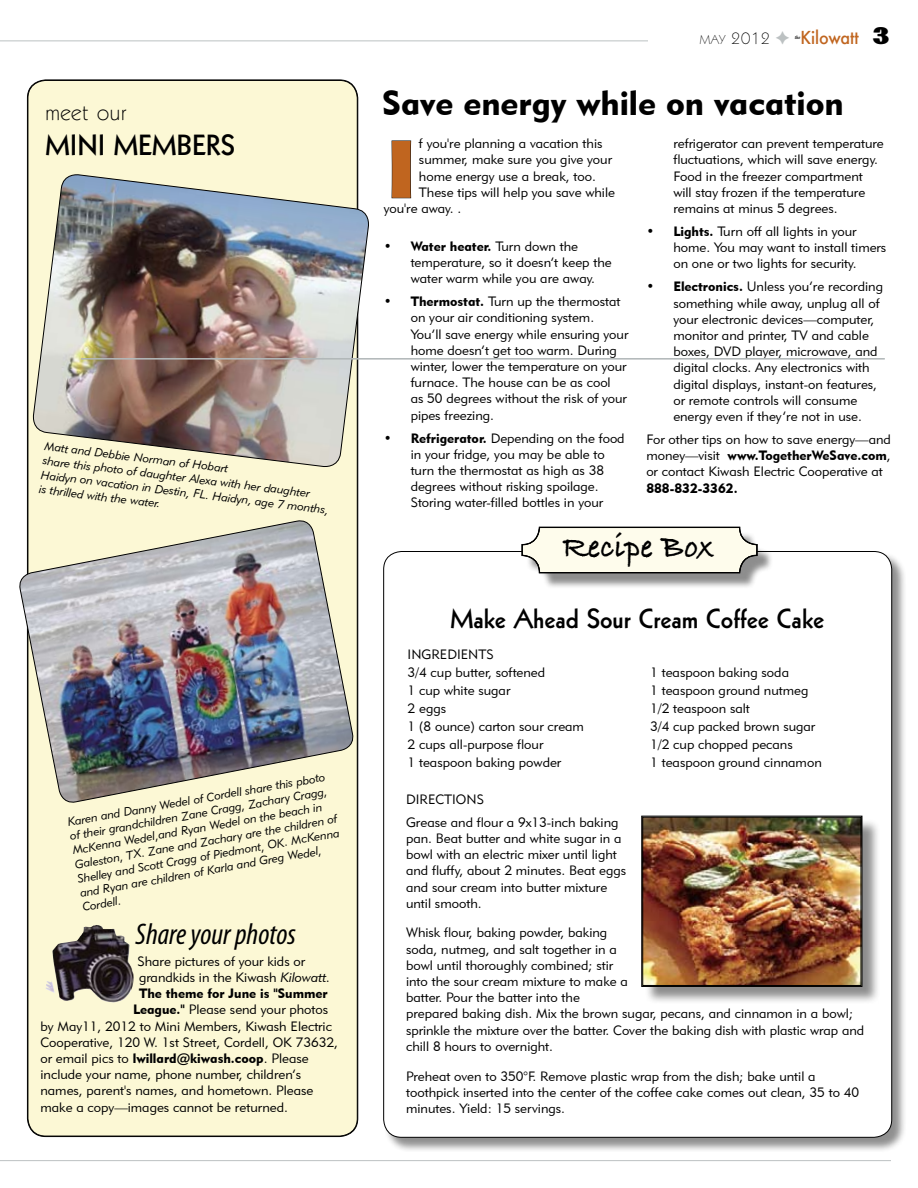
<style>
.page{position:relative;width:918px;height:1188px;background:#fff}
.page>*{position:absolute;margin:0;border:0;box-sizing:border-box;transform-origin:0 0}
.t1{font:900 79.95px "Lithos Pro";color:#c0651f}
.t2{font:34.5px "Geometric 415 BT Black A";color:#000}
.t3{font:33px "Bradley Hand ITCTT Bold";color:#000}
.t4{font:italic condensed 30px "Myriad Pro";color:#000}
.t5{font:28.5px "Geometric 231 BT Bold C";color:#000}
.t6{font:28.5px "Geometric 231 BT Light C";color:#000}
.t7{font:27px "Geometric 231 BT Bold C";color:#000}
.t8{font:18px "Geometric 231 BT Light C";color:#000}
.t9{font:500 17.55px "Futura";color:#c0651f;scale:.92 1}
.t10{font:13.5px/16.2px "Geometric 415 BT Lite A";color:#000}
.t11{font:13.5px "Geometric 415 BT Black A";color:#000}
.t12{font:12px/14.4px "Geometric 415 BT Lite Italic A";color:#000}
.t13{font:italic 700 condensed 5.1px "Minion Pro";color:#000;scale:.92 1}
.s1{font-family:"Geometric 415 BT Lite Italic A"}
.s2{font-family:"Geometric 415 BT Black A"}
.s3{font-size:12.6px}
.s4{font-family:"Geometric";font-weight:400;font-size:24px;color:#000}
.s5{font-family:"Geometric 415 BT Lite A"}
</style>
<div class="page">
<div style="left:28px;top:80px;width:329px;height:1056px;background:#fcf8d5;border-radius:18px"></div>
<hr style="left:0;top:40px;width:648px;height:1px;background:#bcc1c2">
<hr style="left:0;top:1160px;width:891px;height:1px;background:#bcc1c2">
<div style="left:383px;top:551px;width:530px;height:616px;background:#000;opacity:.44"></div>
<div style="left:384px;top:552px;width:508px;height:585px;background:#fff;border-radius:18px"></div>
<div style="left:526px;top:532px;width:260px;height:71px;background:#000;opacity:.45"></div>
<svg style="left:524px;top:530px;width:233px;height:43px;background:#f7f5e6"></svg>
<div style="left:522px;top:527px;width:235px;height:46px;border:1px solid #000;border-radius:17px"></div>
<div style="left:522px;top:528px;width:235px;height:45px;border:1px solid #000;border-radius:17px"></div>
<div style="left:644px;top:818px;width:255px;height:206px;background:#000;opacity:.45"></div>
<img style="left:641px;top:816px;width:221px;height:171px">
<div style="left:642px;top:817px;width:219px;height:169px;border:1px solid #000"></div>
<svg style="left:391px;top:140px;width:20px;height:59px"></svg>
<img style="left:32px;top:173px;width:337px;height:295px">
<img style="left:46px;top:925px;width:88px;height:78px">
<hr style="left:81px;top:358px;width:804px;height:1px;background:#b2b8b9">
<hr style="left:81px;top:359px;width:804px;height:1px;background:#b2b8b9">
<img style="left:19px;top:519px;width:335px;height:286px">
<h3 class="t6" style="left:45px;top:92px;width:83px">meet our</h3>
<h3 class="t5" style="left:45px;top:126px;width:190px">mini members</h3>
<p class="t12" style="left:46px;top:439px;width:291px;rotate:7deg">Matt and Debbie Norman of Hobart<br>share this photo of daughter Alexa with her daughter Haidyn on vacation in Destin, FL. Haidyn, age 7 months, is thrilled with the water.</p>
<p class="t12" style="left:66px;top:815px;width:268px;rotate:-10deg">Karen and Danny Wedel of Cordell share this pboto of their grandchildren Zane Cragg, Zachary Cragg, McKenna Wedel,and Ryan Wedel on the beach in Galeston, TX. Zane and Zachary are the children of Shelley and Scott Cragg of Piedmont, OK. McKenna and Ryan are children of Karla and Greg Wedel, Cordell.</p>
<h3 class="t4" style="left:136px;top:915px;width:162px">Share your photos</h3>
<p class="t10" style="left:138px;top:953px;width:194px">Share pictures of your kids or grandkids in the Kiwash <span class="s1">Kilowatt.</span></p>
<p class="t11" style="left:139px;top:985px;width:190px">The theme for June is "Summer</p>
<p class="t10" style="left:40px;top:1001px;width:299px;text-indent:93px"><span class="s2">League."</span> Please send your photos by May11, 2012 to Mini Members, Kiwash E lectric Cooperative, 120 W. 1st Street, Cordell, OK 73632, or email pics to <span class="s2">lwillard@kiwash.coop</span>. Please include your name, phone number, children’s names, parent's names, and hometown. Please make a copy—images cannot be returned.</p>
<h3 class="t8" style="left:699px;top:27px;width:73px"><span class="s3">may</span> 2012</h3>
<p class="t13" style="left:795px;top:34px;width:8px">the</p>
<p class="t9" style="left:800px;top:26px;width:98px">Kilowatt <span class="s4">3</span></p>
<h2 class="t2" style="left:382px;top:81px;width:463px">Save energy while on vacation</h2>
<h1 class="t1" style="left:384px;top:120px;width:37px">I</h1>
<p class="t10" style="left:419px;top:135px;width:185px">f you're planning a vacation this</p>
<p class="t10" style="left:419px;top:151px;width:195px">summer, make sure you give your</p>
<p class="t10" style="left:419px;top:168px;width:178px">home energy use a break, too.</p>
<p class="t10" style="left:419px;top:184px;width:198px">These tips will help you save while</p>
<p class="t10" style="left:384px;top:200px;width:79px">you're away. .</p>
<p class="t11" style="left:384px;top:238px;width:196px">• Water heater. <span class="s5">Turn down the</span></p>
<p class="t10" style="left:411px;top:254px;width:202px">temperature, so it doesn’t keep the water warm while you are away.</p>
<p class="t10" style="left:411px;top:293px;width:219px;text-indent:-27px"><span class="s2">• Thermostat.</span> Turn up the thermostat on your air conditioning system.<br>You’ll save energy while ensuring your home doesn’t get too warm. During winter, lower the temperature on your furnace. The house can be as cool<br>as 50 degrees without the risk of your pipes freezing.</p>
<p class="t10" style="left:384px;top:430px;width:243px;text-align:center"><span class="s2">• Refrigerator.</span> Depending on the food in your fridge, you may be able to<br>turn the thermostat as high as 38 degrees without risking spoilage.<br>Storing water-filled bottles in your</p>
<p class="t10" style="left:673px;top:135px;width:212px">refrigerator can prevent temperature fluctuations, which will save energy.<br>Food in the freezer compartment will stay frozen if the temperature remains at minus 5 degrees.</p>
<p class="t10" style="left:673px;top:223px;width:214px;text-indent:-27px"><span class="s2">• Lights.</span> Turn off all lights in your home. You may want to install timers on one or two lights for security.</p>
<p class="t10" style="left:673px;top:278px;width:211px;text-indent:-27px"><span class="s2">• Electronics.</span> Unless you’re recording something while away, unplug all of your electronic devices—computer, monitor and printer, TV and cable boxes, DVD player, microwave, and digital clocks. Any electronics with digital displays, instant-on features, or remote controls will consume energy even if they’re not in use.</p>
<p class="t10" style="left:646px;top:431px;width:246px">For other tips on how to save energy—and</p>
<p class="t11" style="left:646px;top:447px;width:246px"><span class="s5">money—visit</span> www.TogetherWeSave.com<span class="s5">,</span></p>
<p class="t10" style="left:646px;top:463px;width:238px">or contact Kiwash E lectric Cooperative at</p>
<p class="t11" style="left:646px;top:480px;width:93px">888-832-3362.</p>
<h3 class="t3" style="left:563px;top:521px;width:153px">Recipe Box</h3>
<h3 class="t7" style="left:450px;top:601px;width:376px">Make Ahead Sour Cream Coffee Cake</h3>
<p class="t10" style="left:408px;top:645px;width:178px;line-height:18px">Ingredi ents<br>3/4 cup butter, softened<br>1 cup white sugar<br>2 eggs<br>1 (8 ounce) carton sour cream<br>2 cups all-purpose flour<br>1 teaspoon baking powder</p>
<p class="t10" style="left:650px;top:663px;width:173px;line-height:18px">1 teaspoon baking soda<br>1 teaspoon ground nutmeg<br>1/2 teaspoon salt<br>3/4 cup packed brown sugar<br>1/2 cup chopped pecans<br>1 teaspoon ground cinnamon</p>
<p class="t10" style="left:406px;top:787px;width:214px;line-height:23px">Directions<br>Grease and flour a 9x13-inch baking</p>
<p class="t10" style="left:406px;top:830px;width:222px">pan. Beat butter and white sugar in a bowl with an electric mixer until light and fluffy, about 2 minutes. Beat eggs and sour cream into butter mixture until smooth.</p>
<p class="t10" style="left:406px;top:924px;width:460px">Whisk flour, baking powder, baking<br>soda, nutmeg, and salt together in a<br>bowl until thoroughly combined; stir<br>into the sour cream mixture to make a<br>batter. Pour the batter into the<br>prepared baking dish. Mix the brown sugar, pecans, and cinnamon in a bowl; sprinkle the mixture over the batter. Cover the baking dish with plastic wrap and chill 8 hours to overnight.</p>
<p class="t10" style="left:406px;top:1067px;width:455px">Preheat oven to 350°F. Remove plastic wrap from the dish; bake until a toothpick inserted into the center of the coffee cake comes out clean, 35 to 40 minutes. Yield: 15 servings.</p>
</div>
